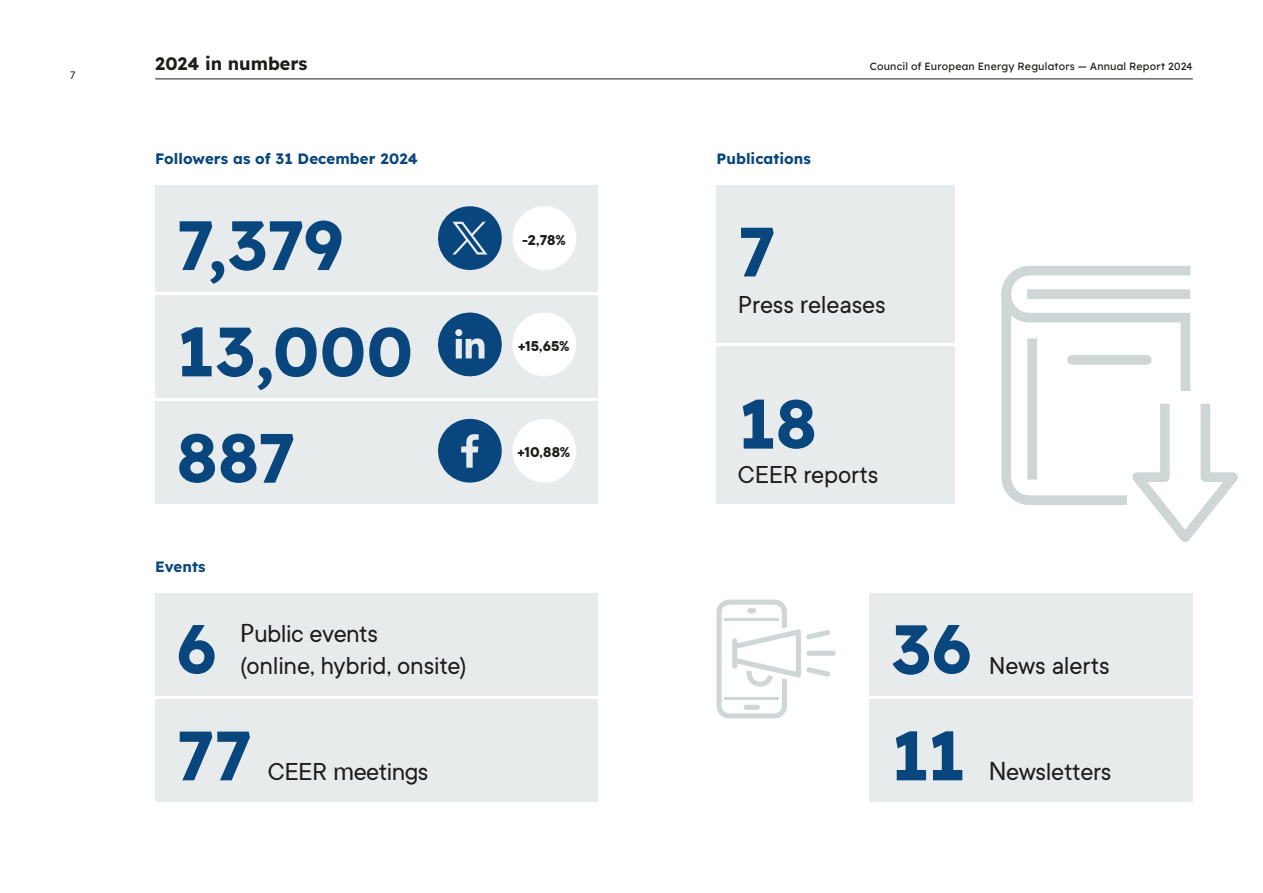
<style>
.page{position:relative;width:1263px;height:893px;background:#fff}
.page>*{position:absolute;margin:0;border:0;box-sizing:border-box;transform-origin:0 0}
.t1{font:700 69px/106.4px "Lexend Deca";letter-spacing:-.01em;color:#09467d}
.t2{font:27px/31.8px "TT Commons";letter-spacing:-.01em;color:#1d1d1b}
.t3{font:700 18px "Lexend Deca";color:#1d1d1b}
.t4{font:700 15.75px "TT Commons";letter-spacing:.01em;color:#1d1d1b}
.t5{font:700 15px "Lexend Deca";letter-spacing:.005em;color:#09467d}
.t6{font:12px "TT Commons";color:#1d1d1b}
.t7{font:10.5px "Lexend Deca";letter-spacing:.02em;color:#1d1d1b}
.s1{font-family:"Myriad Pro";font-size:25.5px}
.s2{font-family:"Myriad Pro"}
</style>
<div class="page">
<hr style="left:155px;top:79px;width:1038px;height:1px;background:#1d1d1b">
<div style="left:155px;top:185px;width:442px;height:106px;background:#e7ebeb"></div>
<div style="left:155px;top:296px;width:442px;height:102px;background:#e7ebeb"></div>
<div style="left:155px;top:402px;width:442px;height:102px;background:#e7ebeb"></div>
<div style="left:155px;top:593px;width:442px;height:102px;background:#e7ebeb"></div>
<div style="left:870px;top:593px;width:323px;height:102px;background:#e7ebeb"></div>
<div style="left:716px;top:185px;width:239px;height:157px;background:#e7ebeb"></div>
<div style="left:155px;top:699px;width:442px;height:102px;background:#e7ebeb"></div>
<div style="left:870px;top:699px;width:323px;height:102px;background:#e7ebeb"></div>
<div style="left:716px;top:347px;width:239px;height:157px;background:#e7ebeb"></div>
<svg style="left:438px;top:419px;width:64px;height:64px"></svg>
<svg style="left:438px;top:313px;width:64px;height:64px"></svg>
<div style="left:512px;top:313px;width:64px;height:63px;background:#fff;border-radius:50%"></div>
<div style="left:512px;top:419px;width:64px;height:64px;background:#fff;border-radius:50%"></div>
<div style="left:512px;top:206px;width:64px;height:64px;background:#fff;border-radius:50%"></div>
<svg style="left:438px;top:206px;width:64px;height:64px"></svg>
<div style="left:806px;top:651px;width:30px;height:5px;background:#cfd7d6;border-radius:3px"></div>
<svg style="left:716px;top:600px;width:114px;height:118px"></svg>
<svg style="left:1001px;top:265px;width:190px;height:240px"></svg>
<div style="left:1072px;top:355px;width:75px;height:10px;background:#cfd7d6"></div>
<svg style="left:1117px;top:394px;width:121px;height:148px"></svg>
<p class="t6" style="left:70px;top:67px;width:7px">7</p>
<p class="t3" style="left:155px;top:49px;width:154px">2024 in numbers</p>
<p class="t5" style="left:155px;top:146px;width:264px">Followers as of 31 December 2024</p>
<p class="t5" style="left:716px;top:146px;width:96px">Publications</p>
<p class="t7" style="left:870px;top:59px;width:324px">Council of European Energy Regulators — Annual Report 2024</p>
<h1 class="t1" style="left:176px;top:187px;width:238px">7,379<br>13,000<br>887</h1>
<p class="t4" style="left:522px;top:229px;width:45px">-2,78%</p>
<p class="t4" style="left:518px;top:336px;width:53px">+15,65%</p>
<p class="t4" style="left:517px;top:442px;width:54px">+10,88%</p>
<h1 class="t1" style="left:738px;top:194px;width:40px">7</h1>
<p class="t2" style="left:738px;top:287px;width:150px">Press <span class="s1">r</span>eleases</p>
<h1 class="t1" style="left:738px;top:366px;width:81px">18</h1>
<p class="t2" style="left:738px;top:458px;width:142px">CEER reports</p>
<p class="t5" style="left:155px;top:555px;width:52px">Events</p>
<p class="t2" style="left:240px;top:617px;width:228px"><span class="s2">P</span>ublic events<br>(online, hybrid, onsite)</p>
<h1 class="t1" style="left:176px;top:591px;width:41px">6</h1>
<h1 class="t1" style="left:891px;top:591px;width:82px">36</h1>
<p class="t2" style="left:989px;top:649px;width:123px">News alerts</p>
<h1 class="t1" style="left:177px;top:698px;width:77px">77</h1>
<h1 class="t1" style="left:891px;top:698px;width:76px">11</h1>
<p class="t2" style="left:268px;top:755px;width:162px">CEER <span class="s1">m</span>eetings</p>
<p class="t2" style="left:989px;top:755px;width:124px"><span class="s2">N</span>ewsletters</p>
</div>
